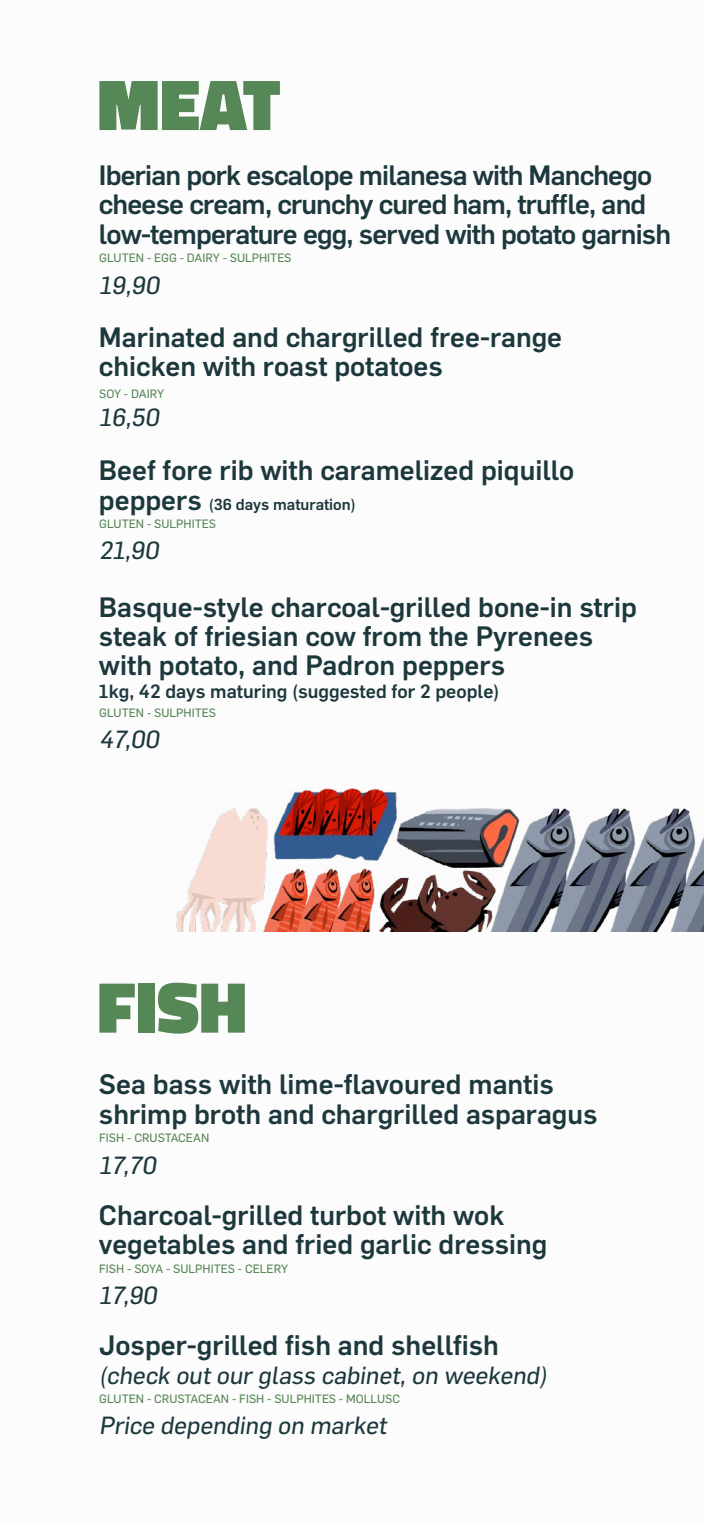
<style>
.page{position:relative;width:704px;height:1523px;background:#fff}
.page>*{position:absolute;margin:0;border:0;box-sizing:border-box;transform-origin:0 0}
.t1{font:900 73.12px "Titillium";color:#568756}
.t2{font:500 27.5px/29.4px "Flama";color:#1d383d}
.t3{font:500 27.5px/29.4px "Flama";letter-spacing:-.03em;color:#1d383d}
.t4{font:24.38px/49.8px "Flama Basic";color:#1d383d}
.t5{font:500 18.75px "Flama";color:#1d383d}
.t6{font:500 15.62px "Flama";color:#1d383d}
.t7{font:11.88px "Flama Basic";color:#568756}
.s1{font-size:27.5px}
</style>
<div class="page">
<img style="left:176px;top:788px;width:527px;height:143px">
<h1 class="t1" style="left:97px;top:51px;width:185px">MEAT</h1>
<p class="t3" style="left:99px;top:159px;width:573px">Iberian pork escalope milanesa with Manchego cheese cream, crunchy cured ham, truffle, and low-temperature egg, served with potato garnish</p>
<p class="t4" style="left:99px;top:259px;width:66px">19,90</p>
<p class="t7" style="left:99px;top:250px;width:194px">GLUTEN - EGG - DAIRY - SULPHITES</p>
<p class="t2" style="left:99px;top:320px;width:464px">Marinated and chargrilled free-range chicken with roast potatoes</p>
<p class="t4" style="left:99px;top:391px;width:66px">16,50</p>
<p class="t7" style="left:99px;top:385px;width:66px">SOY - DAIRY</p>
<p class="t2" style="left:99px;top:453px;width:476px">Beef fore rib with caramelized piquillo</p>
<p class="t6" style="left:99px;top:493px;width:258px"><span class="s1">peppers</span> (36 days maturation)</p>
<p class="t4" style="left:99px;top:524px;width:65px">21,90</p>
<p class="t7" style="left:99px;top:515px;width:118px">GLUTEN - SULPHITES</p>
<p class="t2" style="left:99px;top:590px;width:539px">Basque-style charcoal-grilled bone-in strip steak of friesian cow from the Pyrenees with potato, and Padron peppers</p>
<p class="t5" style="left:99px;top:678px;width:402px">1kg, 42 days maturing (suggested for 2 people)</p>
<p class="t4" style="left:99px;top:713px;width:66px">47,00</p>
<p class="t7" style="left:99px;top:704px;width:118px">GLUTEN - SULPHITES</p>
<h1 class="t1" style="left:97px;top:953px;width:151px">FISH</h1>
<p class="t2" style="left:99px;top:1068px;width:499px">Sea bass with lime-flavoured mantis shrimp broth and chargrilled asparagus</p>
<p class="t4" style="left:99px;top:1138px;width:63px">17,70</p>
<p class="t7" style="left:99px;top:1129px;width:111px">FISH - CRUSTACEAN</p>
<p class="t2" style="left:99px;top:1198px;width:449px">Charcoal-grilled turbot with wok vegetables and fried garlic dressing</p>
<p class="t4" style="left:99px;top:1268px;width:64px">17,90</p>
<p class="t7" style="left:99px;top:1260px;width:190px">FISH - SOYA - SULPHITES - CELERY</p>
<p class="t2" style="left:99px;top:1328px;width:401px">Josper-grilled fish and shellfish</p>
<p class="t4" style="left:99px;top:1349px;width:453px">(check out our glass cabinet, on weekend)<br>Price depending on market</p>
<p class="t7" style="left:99px;top:1390px;width:302px">GLUTEN - CRUSTACEAN - FISH - SULPHITES - MOLLUSC</p>
</div>
